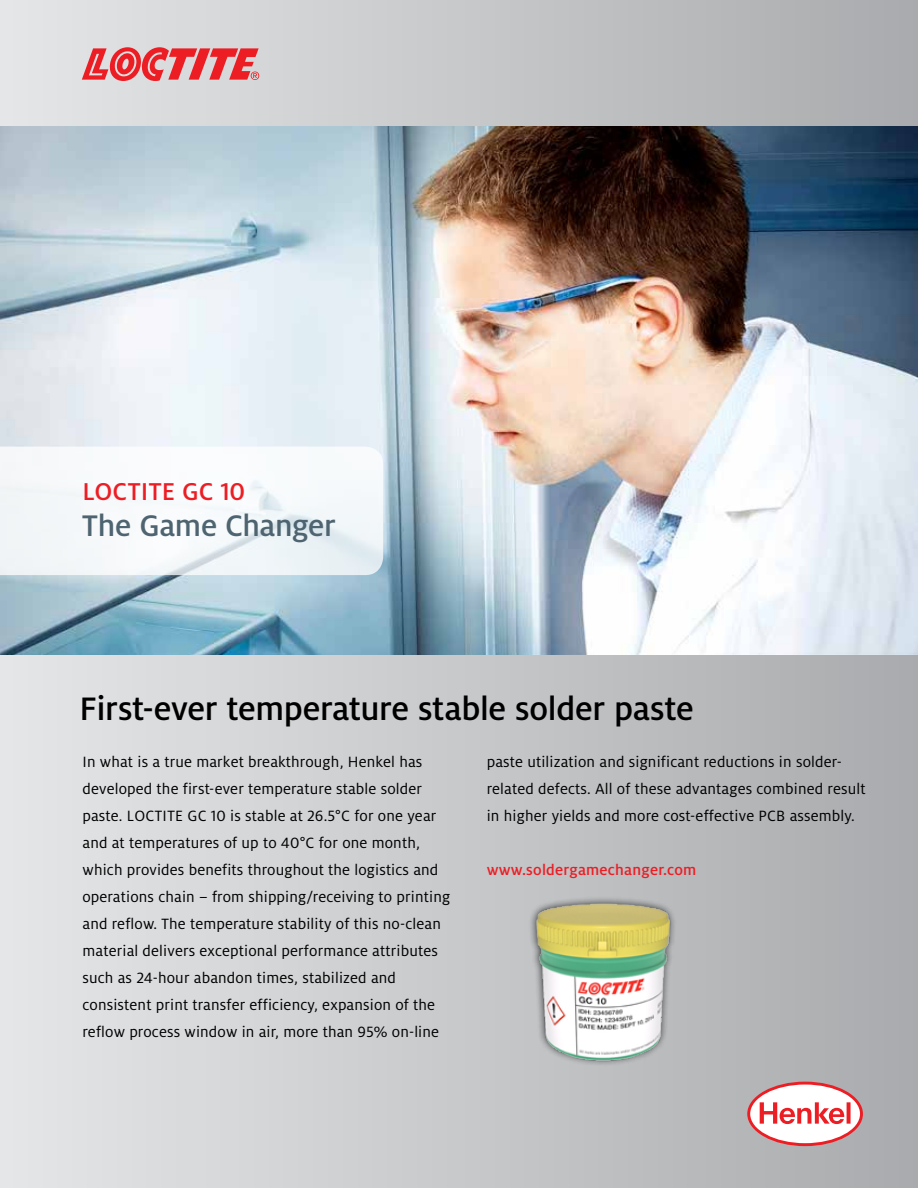
<style>
.page{position:relative;width:918px;height:1188px;background:#fff}
.page>*{position:absolute;margin:0;border:0;box-sizing:border-box;transform-origin:0 0}
.t1{font:500 36px "Henkel Milo";letter-spacing:-.01em;color:#000}
.t2{font:500 33px "Henkel Milo";letter-spacing:-.01em;color:#4e6470}
.t3{font:500 27px "Henkel Milo";letter-spacing:.005em;color:#ed1d24}
.t4{font:16.5px/27px "Henkel Milo";letter-spacing:.01em;color:#000}
.t5{font:500 16.5px "Henkel Milo";letter-spacing:.015em;color:#ed1d24}
</style>
<div class="page">
<div style="left:0;top:0;width:918px;height:1188px;background:linear-gradient(to right,#e5e6e7,#a8aaad)"></div>
<svg style="left:747px;top:1082px;width:116px;height:64px"></svg>
<svg style="left:82px;top:47px;width:177px;height:34px;background:#e47377"></svg>
<img style="left:0;top:127px;width:918px;height:527px">
<svg style="left:0;top:447px;width:383px;height:128px;fill:#f6f8fa"></svg>
<img style="left:524px;top:892px;width:154px;height:175px">
<h3 class="t3" style="left:82px;top:476px;width:164px">LOCTITE GC 10</h3>
<h2 class="t2" style="left:82px;top:507px;width:255px">The Game Changer</h2>
<h1 class="t1" style="left:80px;top:689px;width:616px">First-ever temperature stable solder paste</h1>
<p class="t4" style="left:82px;top:748px;width:369px">In what is a true market breakthrough, Henkel has developed the first-ever temperature stable solder paste. LOCTITE GC 10 is stable at 26.5°C for one year and at temperatures of up to 40°C for one month, which provides benefits throughout the logistics and operations chain – from shipping/receiving to printing and reflow. The temperature stability of this no-clean material delivers exceptional performance attributes such as 24-hour abandon times, stabilized and consistent print transfer efficiency, expansion of the reflow process window in air, more than 95% on-line</p>
<p class="t4" style="left:487px;top:748px;width:380px">paste utilization and significant reductions in solder&shy;related defects. All of these advantages combined result in higher yields and more cost-effective PCB assembly.</p>
<p class="t5" style="left:487px;top:861px;width:211px">www.soldergamechanger.com</p>
</div>
